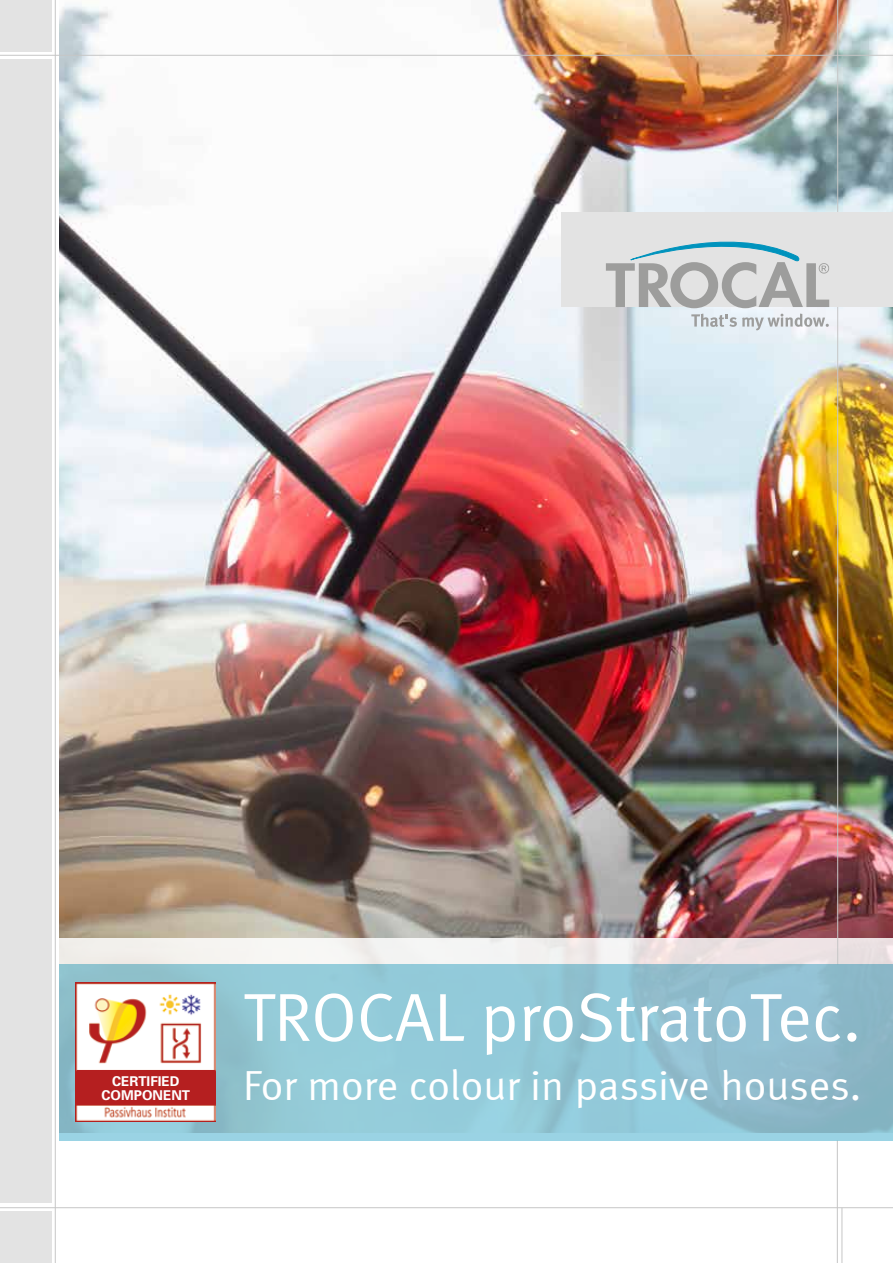
<style>
.page{position:relative;width:893px;height:1263px;background:#fff}
.page>*{position:absolute;margin:0;border:0;box-sizing:border-box;transform-origin:0 0}
.t1{font:67.95px "Meta Normal LF";color:#fff}
.t2{font:42px "Meta Normal LF";color:#fff}
.t3{font:700 13.5px/13.5px "Univers";color:#fff;text-align:center}
</style>
<div class="page">
<img style="left:60px;top:0;width:833px;height:938px">
<hr style="left:842px;top:1208px;width:1px;height:55px;background:#c6c6c6">
<div style="left:0;top:60px;width:51px;height:1143px;background:#e3e3e3"></div>
<div style="left:0;top:1212px;width:51px;height:51px;background:#e3e3e3"></div>
<div style="left:0;top:0;width:51px;height:51px;background:#e3e3e3"></div>
<hr style="left:55px;top:0;width:1px;height:1263px;background:#c6c6c6">
<svg style="left:60px;top:938px;width:833px;height:26px;fill:#f2f0ed"></svg>
<hr style="left:837px;top:0;width:1px;height:964px;background:#c6c6c6">
<hr style="left:837px;top:1141px;width:1px;height:122px;background:#c6c6c6">
<svg style="left:60px;top:964px;width:833px;height:177px;background:#91c4d3"></svg>
<hr style="left:0;top:55px;width:893px;height:1px;background:#c6c6c6">
<hr style="left:0;top:1207px;width:893px;height:1px;background:#c6c6c6">
<img style="left:76px;top:982px;width:139px;height:140px">
<div style="left:77px;top:1070px;width:138px;height:35px;background:#b51f20"></div>
<div style="left:561px;top:213px;width:332px;height:94px;background:#e3e3e3"></div>
<svg style="left:606px;top:241px;width:223px;height:67px"></svg>
<svg style="left:691px;top:314px;width:138px;height:16px;background:#d2d7db"></svg>
<p class="t3" style="left:102px;top:1074px;width:90px">CERTIFIED<br>COMPONENT</p>
<h1 class="t1" style="left:243px;top:978px;width:619px">TROCAL proStratoTec.</h1>
<p class="t2" style="left:243px;top:1061px;width:620px">For more colour in passive houses.</p>
</div>
